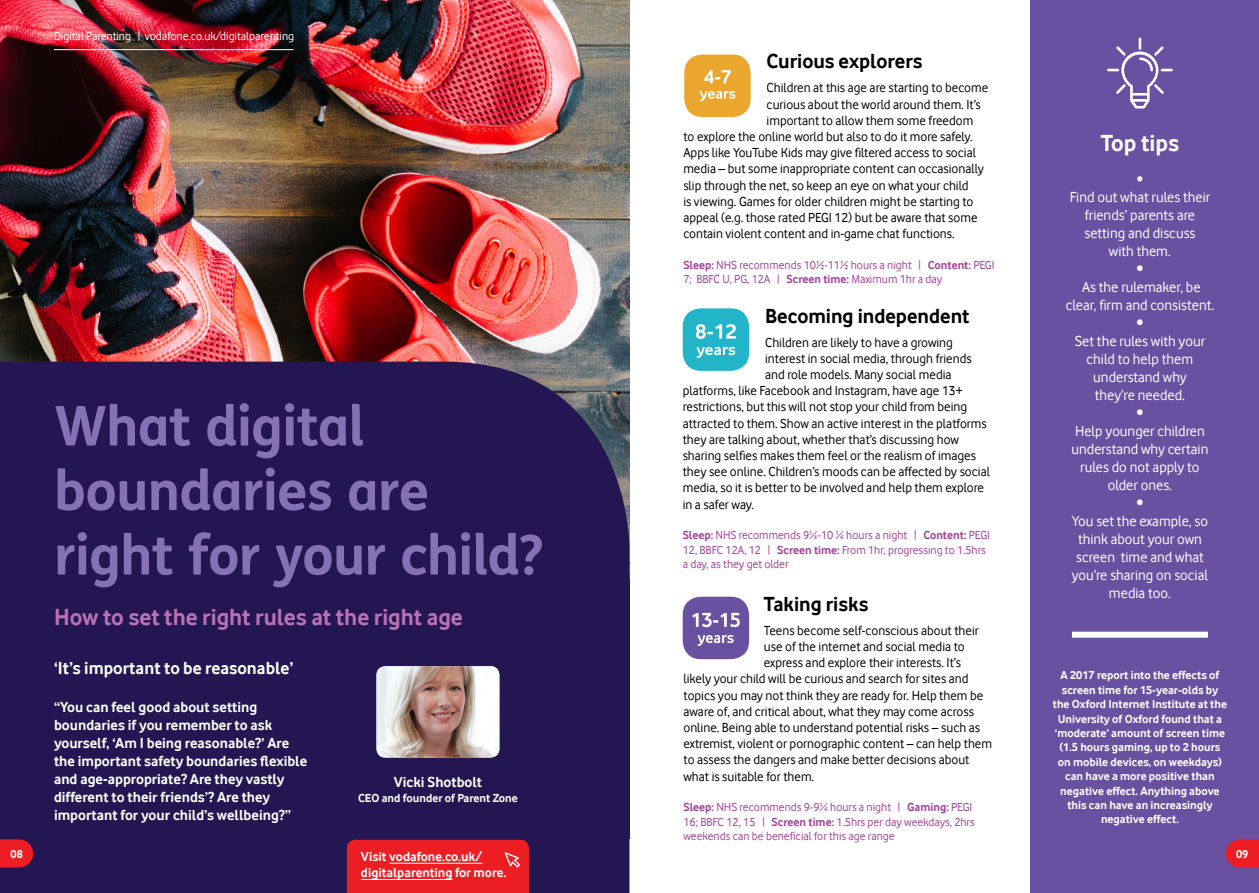
<style>
.page{position:relative;width:1259px;height:893px;background:#fff}
.page>*{position:absolute;margin:0;border:0;box-sizing:border-box;transform-origin:0 0}
.t1{font:700 55.05px/64.5px "FS Me";letter-spacing:-.015em;color:#8572b4}
.t2{font:700 24px "Vodafone Rg";color:#b972b3}
.t3{font:700 24px "Vodafone Rg";color:#fff}
.t4{font:700 21px "Vodafone Rg";color:#000}
.t5{font:700 18px "Vodafone Rg";color:#fff}
.t6{font:15px/18px "Vodafone Rg";color:#fff;text-align:center}
.t7{font:700 15px/18px "Vodafone Rg";color:#fff}
.t8{font:13.5px "Vodafone Rg";color:#000}
.t9{font:700 13.5px/16.2px "Vodafone Rg";color:#fff}
.t10{font:13.5px "Vodafone Rg";color:#fff}
.t11{font:12px/14.4px "Vodafone Rg";color:#a14399}
.t12{font:700 12px/14.4px "Vodafone Rg";color:#fff;text-align:center}
.t13{font:12px "Vodafone Rg";color:#fff}
.s1{font-weight:700}
</style>
<div class="page">
<div style="left:1030px;top:0;width:229px;height:893px;background:#6950a1"></div>
<img style="left:0;top:0;width:629px;height:362px">
<div style="left:0;top:362px;width:629px;height:531px;background:#241652"></div>
<div style="left:662px;top:595px;width:102px;height:62px;border:14px solid #fff;border-radius:9px"></div>
<div style="left:682px;top:597px;width:67px;height:62px;background:#6950a1;border-radius:18px"></div>
<svg style="left:697px;top:635px;width:36px;height:11px"></svg>
<svg style="left:692px;top:613px;width:47px;height:14px"></svg>
<svg style="left:1225px;top:839px;width:34px;height:28px"></svg>
<div style="left:675px;top:304px;width:90px;height:67px;border:14px solid #fff;border-radius:9px"></div>
<div style="left:682px;top:308px;width:67px;height:63px;background:#22b5c9;border-radius:18px"></div>
<svg style="left:696px;top:347px;width:39px;height:11px"></svg>
<svg style="left:696px;top:324px;width:40px;height:15px"></svg>
<div style="left:1072px;top:632px;width:136px;height:6px;background:#fff"></div>
<svg style="left:1107px;top:38px;width:65px;height:71px"></svg>
<img style="left:376px;top:666px;width:123px;height:91px">
<div style="left:677px;top:50px;width:89px;height:67px;border:14px solid #fff;border-radius:9px"></div>
<div style="left:684px;top:55px;width:66px;height:62px;background:#eba62d;border-radius:18px"></div>
<svg style="left:699px;top:91px;width:36px;height:10px"></svg>
<svg style="left:704px;top:70px;width:27px;height:13px"></svg>
<div style="left:347px;top:840px;width:182px;height:53px;background:#ed1d24"></div>
<svg style="left:0;top:839px;width:33px;height:28px"></svg>
<hr style="left:54px;top:49px;width:239px;height:1px;background:#fff">
<p class="t13" style="left:54px;top:30px;width:242px">Digital Parenting | vodafone.co.uk/digitalparenting</p>
<p class="t12" style="left:11px;top:847px;width:14px">08</p>
<h1 class="t1" style="left:54px;top:391px;width:491px">What digital boundaries are right for your child?</h1>
<h2 class="t2" style="left:54px;top:603px;width:410px">How to set the right rules at the right age</h2>
<h3 class="t5" style="left:54px;top:658px;width:241px">‘It’s important to be reasonable’</h3>
<p class="t7" style="left:54px;top:698px;width:255px">“You can feel good about setting boundaries if you remember to ask yourself, ‘Am I being reasonable?’ Are the important safety boundaries flexible and age-appropriate? Are they vastly different to their friends’? Are they important for your child’s wellbeing?”</p>
<p class="t7" style="left:394px;top:773px;width:90px">Vicki Shotbolt</p>
<p class="t12" style="left:358px;top:790px;width:161px">CEO and founder of Parent Zone</p>
<p class="t9" style="left:361px;top:848px;width:147px">Visit vodafone.co.uk/ digitalparenting for more.</p>
<h3 class="t4" style="left:766px;top:49px;width:157px">Curious explorers</h3>
<p class="t8" style="left:766px;top:80px;width:223px">Children at this age are starting to become</p>
<p class="t8" style="left:766px;top:96px;width:216px">curious about the world around them. It’s</p>
<p class="t8" style="left:766px;top:113px;width:208px">important to allow them some freedom</p>
<p class="t8" style="left:683px;top:129px;width:291px">to explore the online world but also to do it more safely.</p>
<p class="t8" style="left:683px;top:145px;width:294px">Apps like YouTube Kids may give filtered access to social</p>
<p class="t8" style="left:683px;top:161px;width:302px">media – but some inappropriate content can occasionally</p>
<p class="t8" style="left:683px;top:177px;width:287px">slip through the net, so keep an eye on what your child</p>
<p class="t8" style="left:683px;top:194px;width:292px">is viewing. Games for older children might be starting to</p>
<p class="t8" style="left:683px;top:210px;width:296px">appeal (e.g. those rated PEGI 12) but be aware that some</p>
<p class="t8" style="left:683px;top:226px;width:273px">contain violent content and in-game chat functions.</p>
<p class="t11" style="left:683px;top:257px;width:313px"><span class="s1">Sleep:</span> NHS recommends 10½-11½ hours a night | <span class="s1">Content:</span> PEGI<br>7; BBFC U, PG, 12A | <span class="s1">Screen time:</span> Maximum 1hr a day</p>
<h3 class="t4" style="left:765px;top:303px;width:206px">Becoming independent</h3>
<p class="t8" style="left:765px;top:334px;width:189px">Children are likely to have a growing</p>
<p class="t8" style="left:765px;top:351px;width:208px">interest in social media, through friends</p>
<p class="t8" style="left:765px;top:367px;width:188px">and role models. Many social media</p>
<p class="t8" style="left:682px;top:383px;width:281px">platforms, like Facebook and Instagram, have age 13+</p>
<p class="t8" style="left:682px;top:399px;width:286px">restrictions, but this will not stop your child from being</p>
<p class="t8" style="left:682px;top:415px;width:306px">attracted to them. Show an active interest in the platforms</p>
<p class="t8" style="left:682px;top:432px;width:278px">they are talking about, whether that’s discussing how</p>
<p class="t8" style="left:682px;top:448px;width:295px">sharing selfies makes them feel or the realism of images</p>
<p class="t8" style="left:682px;top:464px;width:309px">they see online. Children’s moods can be affected by social</p>
<p class="t8" style="left:682px;top:480px;width:303px">media, so it is better to be involved and help them explore</p>
<p class="t8" style="left:682px;top:496px;width:73px">in a safer way.</p>
<p class="t11" style="left:682px;top:528px;width:309px"><span class="s1">Sleep:</span> NHS recommends 9¼-10 ¼ hours a night | <span class="s1">Content:</span> PEGI<br>12, BBFC 12A, 12 | <span class="s1">Screen time:</span> From 1hr, progressing to 1.5hrs a day, as they get older</p>
<h3 class="t4" style="left:764px;top:592px;width:106px">Taking risks</h3>
<p class="t8" style="left:764px;top:623px;width:216px">Teens become self-conscious about their</p>
<p class="t8" style="left:764px;top:639px;width:202px">use of the internet and social media to</p>
<p class="t8" style="left:764px;top:655px;width:199px">express and explore their interests. It’s</p>
<p class="t8" style="left:683px;top:671px;width:287px">likely your child will be curious and search for sites and</p>
<p class="t8" style="left:683px;top:687px;width:301px">topics you may not think they are ready for. Help them be</p>
<p class="t8" style="left:683px;top:704px;width:292px">aware of, and critical about, what they may come across</p>
<p class="t8" style="left:683px;top:720px;width:298px">online. Being able to understand potential risks – such as</p>
<p class="t8" style="left:683px;top:736px;width:310px">extremist, violent or pornographic content – can help them</p>
<p class="t8" style="left:683px;top:752px;width:287px">to assess the dangers and make better decisions about</p>
<p class="t8" style="left:683px;top:768px;width:132px">what is suitable for them.</p>
<p class="t11" style="left:683px;top:800px;width:293px"><span class="s1">Sleep:</span> NHS recommends 9-9¼ hours a night | <span class="s1">Gaming:</span> PEGI<br>16; BBFC 12, 15 | <span class="s1">Screen time:</span> 1.5hrs per day weekdays, 2hrs weekends can be beneficial for this age range</p>
<h2 class="t3" style="left:1100px;top:130px;width:80px">Top tips</h2>
<p class="t10" style="left:1136px;top:172px;width:8px">•</p>
<p class="t6" style="left:1065px;top:188px;width:150px">Find out what rules their friends’ parents are setting and discuss<br>with them.<br>•<br>As the rulemaker, be clear, firm and consistent. •<br>Set the rules with your child to help them understand why<br>they’re needed.<br>•<br>Help younger children understand why certain rules do not apply to older ones.<br>•<br>You set the example, so think about your own screen time and what you’re sharing on social media too.</p>
<p class="t12" style="left:1053px;top:668px;width:176px">A 2017 report into the effects of screen time for 15-year-olds by the Oxford Internet Institute at the<br>University of Oxford found that a ‘moderate’ amount of screen time (1.5 hours gaming, up to 2 hours on mobile devices, on weekdays) can have a more positive than negative effect. Anything above this can have an increasingly negative effect.</p>
<p class="t12" style="left:1236px;top:847px;width:14px">09</p>
</div>
